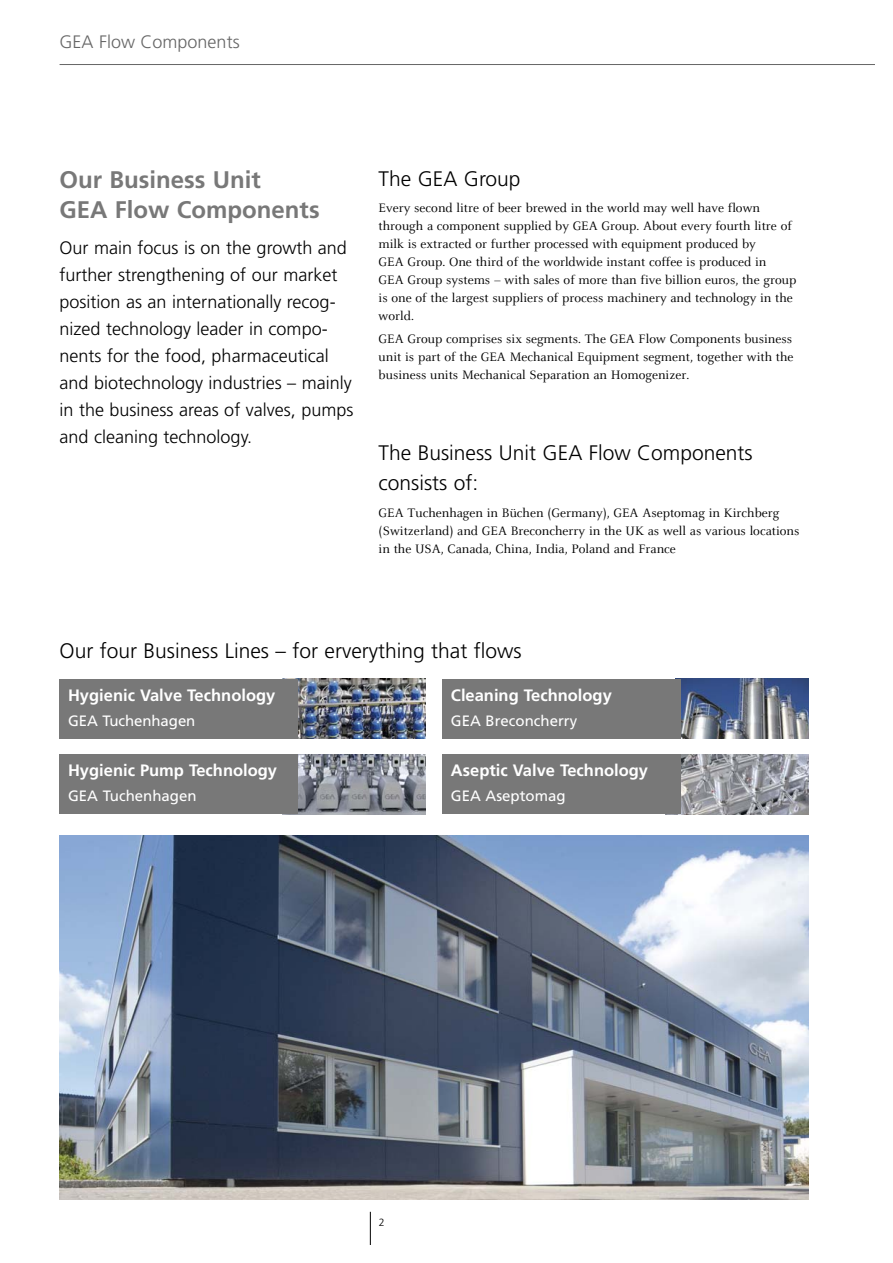
<style>
.page{position:relative;width:893px;height:1263px;background:#fff}
.page>*{position:absolute;margin:0;border:0;box-sizing:border-box;transform-origin:0 0}
.t1{font:700 24px/30px "Frutiger";color:#787878}
.t2{font:300 21px/30px "Frutiger";color:#000}
.t3{font:300 18px/27px "Frutiger";color:#000}
.t4{font:300 18px "Frutiger";color:#666}
.t5{font:700 16.5px "Frutiger";color:#fff}
.t6{font:15px "Frutiger";color:#fff}
.t7{font:13.5px/18px "Celeste OT";color:#000}
.t8{font:300 10.5px "Frutiger";color:#000}
</style>
<div class="page">
<hr style="left:370px;top:1212px;width:1px;height:33px;background:#000">
<img style="left:680px;top:755px;width:128px;height:59px">
<img style="left:680px;top:679px;width:128px;height:59px">
<img style="left:298px;top:755px;width:127px;height:59px">
<img style="left:298px;top:679px;width:127px;height:59px">
<img style="left:60px;top:836px;width:748px;height:363px">
<hr style="left:60px;top:64px;width:814px;height:1px;background:#666">
<div style="left:60px;top:679px;width:238px;height:59px;background:#787878"></div>
<div style="left:60px;top:755px;width:238px;height:59px;background:#787878"></div>
<div style="left:442px;top:679px;width:238px;height:59px;background:#787878"></div>
<div style="left:442px;top:755px;width:238px;height:59px;background:#787878"></div>
<h3 class="t4" style="left:60px;top:34px;width:182px">GEA Flow Components</h3>
<h1 class="t1" style="left:60px;top:167px;width:261px">Our Business Unit<br>GEA Flow Components</h1>
<p class="t3" style="left:60px;top:235px;width:295px">Our main focus is on the growth and further strengthening of our market position as an internationally recog&shy;nized technology leader in compo&shy;nents for the food, pharmaceutical and biotechnology industries – mainly in the business areas of valves, pumps and cleaning technology.</p>
<h2 class="t2" style="left:378px;top:165px;width:143px">The GEA Group</h2>
<p class="t7" style="left:378px;top:200px;width:419px">Every second litre of beer brewed in the world may well have flown through a component supplied by GEA Group. About every fourth litre of milk is extracted or further processed with equipment produced by<br>GEA Group. One third of the worldwide instant coffee is produced in<br>GEA Group systems – with sales of more than five billion euros, the group is one of the largest suppliers of process machinery and technology in the world.</p>
<p class="t7" style="left:378px;top:331px;width:416px;text-align:justify">GEA Group comprises six segments. The GEA Flow Components business unit is part of the GEA Mechanical Equipment segment, together with the business units Mechanical Separation an Homogenizer.</p>
<h2 class="t2" style="left:378px;top:440px;width:375px">The Business Unit GEA Flow Components consists of:</h2>
<p class="t7" style="left:378px;top:505px;width:422px">GEA Tuchenhagen in Büchen (Germany), GEA Aseptomag in Kirchberg (Switzerland) and GEA Breconcherry in the UK as well as various locations in the USA, Canada, China, India, Poland and France</p>
<h2 class="t2" style="left:60px;top:637px;width:463px">Our four Business Lines – for erverything that flows</h2>
<p class="t5" style="left:68px;top:688px;width:209px">Hygienic Valve Technology</p>
<p class="t6" style="left:68px;top:714px;width:129px">GEA Tuchenhagen</p>
<p class="t5" style="left:68px;top:764px;width:210px">Hygienic Pump Technology</p>
<p class="t6" style="left:68px;top:790px;width:130px">GEA Tuchenhagen</p>
<p class="t5" style="left:451px;top:689px;width:162px">Cleaning Technology</p>
<p class="t6" style="left:451px;top:715px;width:128px">GEA Breconcherry</p>
<p class="t5" style="left:451px;top:764px;width:199px">Aseptic Valve Technology</p>
<p class="t6" style="left:451px;top:790px;width:116px">GEA Aseptomag</p>
<p class="t8" style="left:379px;top:1218px;width:7px">2</p>
</div>
